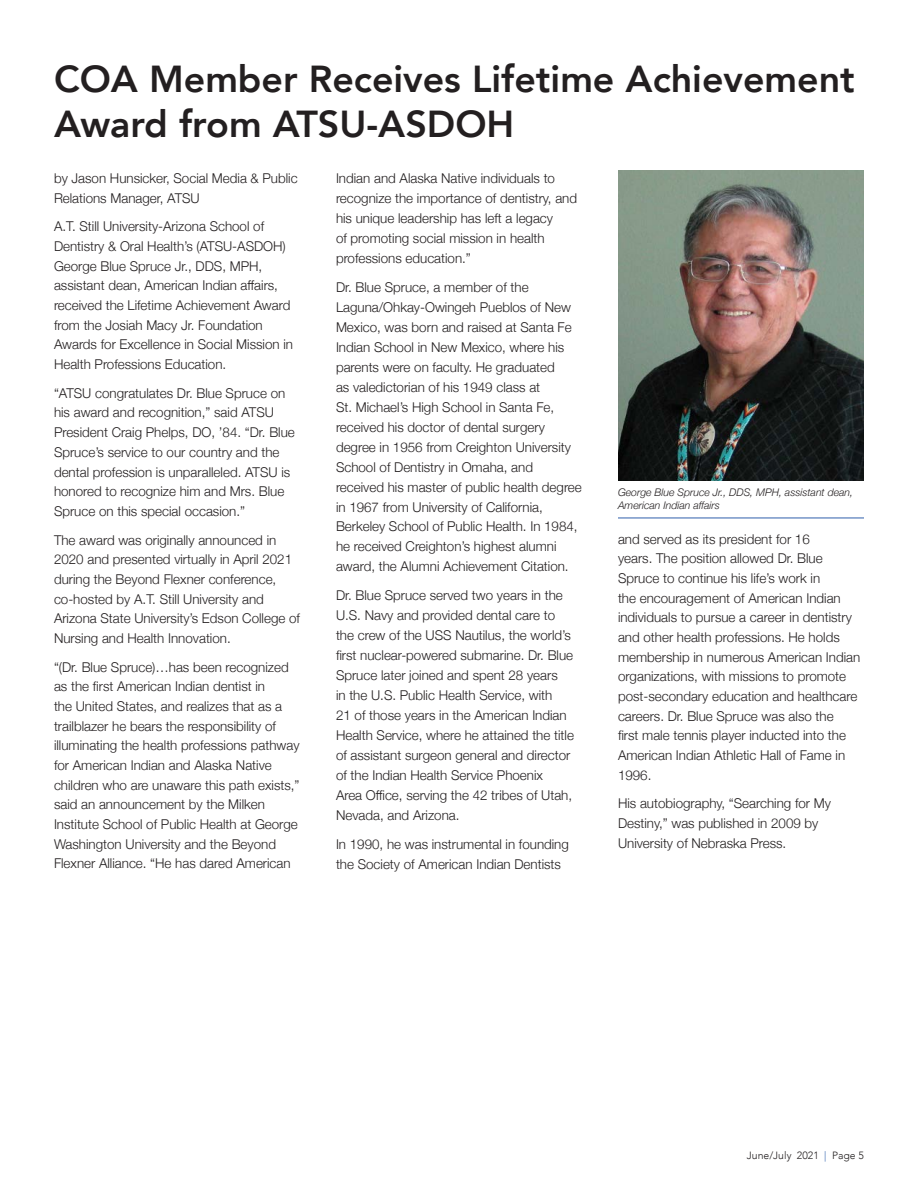
<style>
.page{position:relative;width:918px;height:1188px;background:#fff}
.page>*{position:absolute;margin:0;border:0;box-sizing:border-box;transform-origin:0 0}
.Headline_1{font:800 37.5px/45px "Avenir";color:#231f20}
.Body{font:300 13.5px/19.6px "Helvetica Neue";color:#231f20}
.t1{font:italic 300 10.5px/12.6px "Helvetica Neue";color:#231f20}
.t2{font:300 10.5px "Avenir";color:#231f20}
.s1{color:#2e5fac}
</style>
<div class="page">
<img style="left:618px;top:170px;width:246px;height:311px">
<hr style="left:618px;top:518px;width:246px;height:1px;background:#2e5fac">
<p class="Headline_1" style="left:54px;top:56px;width:802px">COA Member Receives Lifetime Achievement<br>Award from ATSU-ASDOH</p>
<p class="Body" style="left:54px;top:168px;width:245px">by Jason Hunsicker, Social Media &amp; Public<br>Relations Manager, ATSU</p>
<p class="Body" style="left:54px;top:216px;width:240px">A.T. Still University-Arizona School of Dentistry &amp; Oral Health’s (ATSU-ASDOH)<br>George Blue Spruce Jr., DDS, MPH, assistant dean, American Indian affairs, received the Lifetime Achievement Award from the Josiah Macy Jr. Foundation Awards for Excellence in Social Mission in Health Professions Education.</p>
<p class="Body" style="left:54px;top:382px;width:242px">“ATSU congratulates Dr. Blue Spruce on his award and recognition,” said ATSU President Craig Phelps, DO, ’84. “Dr. Blue Spruce’s service to our country and the dental profession is unparalleled. ATSU is honored to recognize him and Mrs. Blue Spruce on this special occasion.”</p>
<p class="Body" style="left:54px;top:529px;width:248px">The award was originally announced in 2020 and presented virtually in April 2021 during the Beyond Flexner conference, co-hosted by A.T. Still University and Arizona State University’s Edson College of Nursing and Health Innovation.</p>
<p class="Body" style="left:54px;top:656px;width:247px">“(Dr. Blue Spruce)…has been recognized as the first American Indian dentist in<br>the United States, and realizes that as a trailblazer he bears the responsibility of illuminating the health professions pathway for American Indian and Alaska Native children who are unaware this path exists,” said an announcement by the Milken Institute School of Public Health at George Washington University and the Beyond Flexner Alliance. “He has dared American</p>
<p class="Body" style="left:336px;top:168px;width:243px">Indian and Alaska Native individuals to recognize the importance of dentistry, and his unique leadership has left a legacy<br>of promoting social mission in health professions education.”</p>
<p class="Body" style="left:336px;top:276px;width:247px">Dr. Blue Spruce, a member of the Laguna/Ohkay-Owingeh Pueblos of New Mexico, was born and raised at Santa Fe Indian School in New Mexico, where his parents were on faculty. He graduated<br>as valedictorian of his 1949 class at<br>St. Michael’s High School in Santa Fe, received his doctor of dental surgery degree in 1956 from Creighton University School of Dentistry in Omaha, and received his master of public health degree in 1967 from University of California, Berkeley School of Public Health. In 1984, he received Creighton’s highest alumni award, the Alumni Achievement Citation.</p>
<p class="Body" style="left:336px;top:585px;width:239px">Dr. Blue Spruce served two years in the U.S. Navy and provided dental care to the crew of the USS Nautilus, the world’s first nuclear-powered submarine. Dr. Blue Spruce later joined and spent 28 years<br>in the U.S. Public Health Service, with<br>21 of those years in the American Indian Health Service, where he attained the title of assistant surgeon general and director of the Indian Health Service Phoenix<br>Area Office, serving the 42 tribes of Utah, Nevada, and Arizona.</p>
<p class="Body" style="left:336px;top:833px;width:234px">In 1990, he was instrumental in founding the Society of American Indian Dentists</p>
<p class="t1" style="left:618px;top:485px;width:237px">George Blue Spruce Jr., DDS, MPH, assistant dean,<br>American Indian affairs</p>
<p class="Body" style="left:618px;top:528px;width:244px">and served as its president for 16<br>years. The position allowed Dr. Blue Spruce to continue his life’s work in<br>the encouragement of American Indian individuals to pursue a career in dentistry and other health professions. He holds membership in numerous American Indian organizations, with missions to promote post-secondary education and healthcare careers. Dr. Blue Spruce was also the<br>first male tennis player inducted into the American Indian Athletic Hall of Fame in 1996.</p>
<p class="Body" style="left:618px;top:793px;width:215px">His autobiography, “Searching for My<br>Destiny,” was published in 2009 by<br>University of Nebraska Press.</p>
<p class="t2" style="left:747px;top:1149px;width:119px">June/July 2021 <span class="s1">|</span> Page 5</p>
</div>
